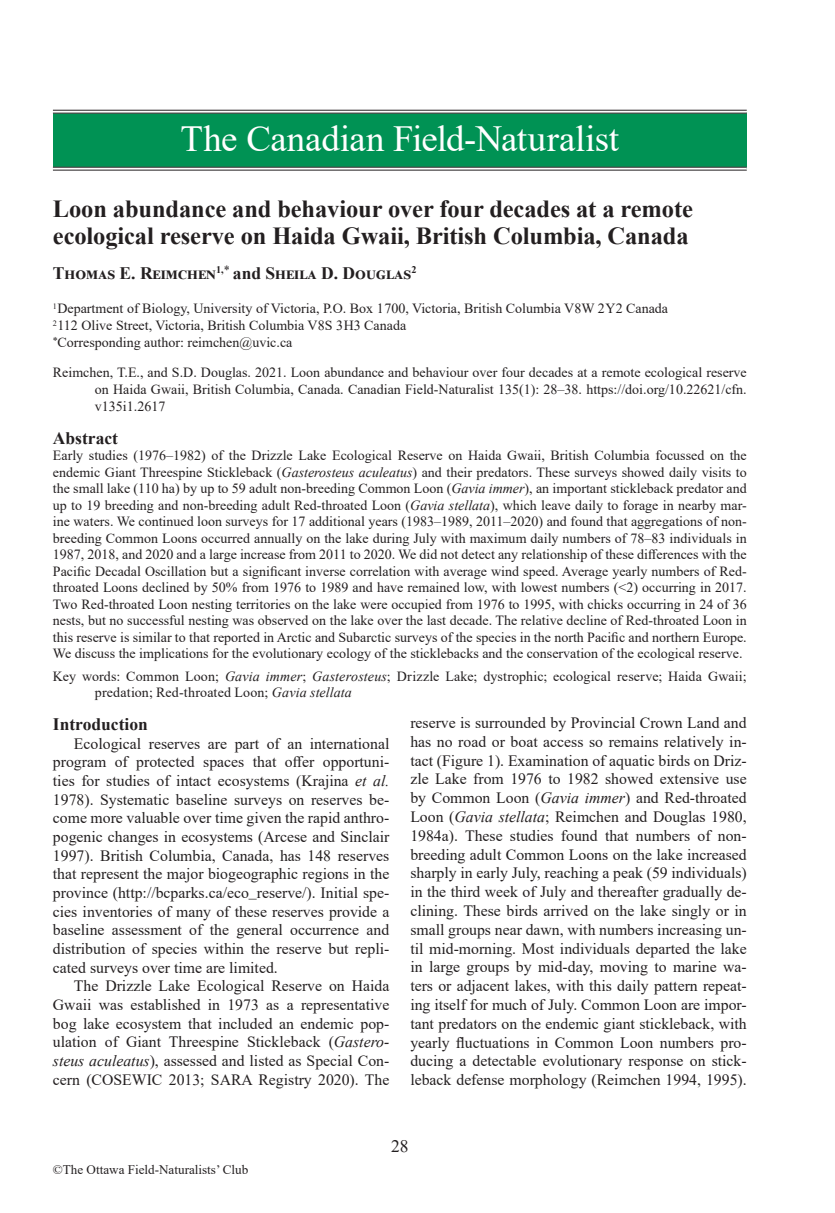
<style>
.page{position:relative;width:835px;height:1213px;background:#fff}
.page>*{position:absolute;margin:0;border:0;box-sizing:border-box;transform-origin:0 0}
.t1{font:36.75px "Times New Roman";letter-spacing:-.01em;color:#fff}
.t2{font:700 24.5px/27.5px "Times New Roman";letter-spacing:-.005em;color:#231f20}
.Authors{font:700 17.5px "Times New Roman";letter-spacing:.025em;color:#231f20}
.Section_Head{font:700 17.5px "Times New Roman";color:#231f20}
.Abstract_Head{font:700 17.5px "Times New Roman";color:#231f20}
.t3{font:17.5px "Times New Roman";color:#231f20}
.Body_Main{font:15.75px/18.7px "Times New Roman";color:#231f20;text-align:justify}
.Abstract{font:14px/16.4px "Times New Roman";color:#231f20;text-align:justify}
.Publ_Citation{font:14px/17.2px "Times New Roman";color:#231f20;text-align:justify}
.Auth_Affiliations{font:14px "Times New Roman";color:#231f20}
.Key_words{font:14px/16.4px "Times New Roman";letter-spacing:.01em;color:#231f20}
.t4{font:13.12px "Times New Roman";color:#231f20}
.s1{font-style:italic}
</style>
<div class="page">
<div style="left:53px;top:112px;width:694px;height:57px;background:#009254"></div>
<hr style="left:53px;top:110px;width:694px;height:3px;background:#fff">
<hr style="left:53px;top:110px;width:694px;height:1px;background:#231f20">
<hr style="left:53px;top:113px;width:694px;height:1px;background:#231f20">
<hr style="left:53px;top:167px;width:694px;height:3px;background:#fff">
<hr style="left:53px;top:167px;width:694px;height:1px;background:#231f20">
<hr style="left:53px;top:170px;width:694px;height:1px;background:#231f20">
<p class="t1" style="left:181px;top:113px;width:440px">The Canadian Field-Naturalist</p>
<p class="t2" style="left:53px;top:194px;width:641px">Loon abundance and behaviour over four decades at a remote ecological reserve on Haida Gwaii, British Columbia, Canada</p>
<p class="Authors" style="left:53px;top:260px;width:365px">Thomas E. Reimchen<sup>1,</sup><sup>*</sup> and Sheila D. Douglas<sup>2</sup></p>
<p class="Auth_Affiliations" style="left:53px;top:299px;width:617px"><sup>1</sup>Department of Biology, University of Victoria, P.O. Box 1700, Victoria, British Columbia V8W 2Y2 Canada</p>
<p class="Auth_Affiliations" style="left:53px;top:316px;width:355px"><sup>2</sup>112 Olive Street, Victoria, British Columbia V8S 3H3 Canada</p>
<p class="Auth_Affiliations" style="left:53px;top:333px;width:241px"><sup>*</sup>Corresponding author: reimchen@uvic.ca</p>
<p class="Publ_Citation" style="left:95px;top:363px;width:653px;text-indent:-42px">Reimchen, T.E., and S.D. Douglas. 2021. Loon abundance and behaviour over four decades at a remote ecological reserve on Haida Gwaii, British Columbia, Canada. Canadian Field-Naturalist 135(1): 28–38. https://doi.org/10.22621/cfn. v135i1.2617</p>
<p class="Abstract_Head" style="left:53px;top:425px;width:67px">Abstract</p>
<p class="Abstract" style="left:53px;top:447px;width:695px">Early studies (1976–1982) of the Drizzle Lake Ecological Reserve on Haida Gwaii, British Columbia focussed on the endemic Giant Threespine Stickleback (<span class="s1">Gasterosteus aculeatus</span>) and their predators. These surveys showed daily visits to the small lake (110 ha) by up to 59 adult non-breeding Common Loon (<span class="s1">Gavia immer</span>), an important stickleback predator and up to 19 breeding and non-breeding adult Red-throated Loon (<span class="s1">Gavia stellata</span>), which leave daily to forage in nearby mar&shy;ine waters. We continued loon surveys for 17 additional years (1983–1989, 2011–2020) and found that aggregations of non&shy;breeding Common Loons occurred annually on the lake during July with maximum daily numbers of 78–83 individuals in 1987, 2018, and 2020 and a large increase from 2011 to 2020. We did not detect any relationship of these differences with the Pacific Decadal Oscillation but a significant inverse correlation with average wind speed. Average yearly numbers of Red&shy;throated Loons declined by 50% from 1976 to 1989 and have remained low, with lowest numbers (&lt;2) occurring in 2017.<br>Two Red-throated Loon nesting territories on the lake were occupied from 1976 to 1995, with chicks occurring in 24 of 36 nests, but no successful nesting was observed on the lake over the last decade. The relative decline of Red-throated Loon in this reserve is similar to that reported in Arctic and Subarctic surveys of the species in the north Pacific and northern Europe.<br>We discuss the implications for the evolutionary ecology of the sticklebacks and the conservation of the ecological reserve.</p>
<p class="Key_words" style="left:95px;top:667px;width:653px;text-indent:-42px">Key words: Common Loon; <span class="s1">Gavia immer</span>; <span class="s1">Gasterosteus</span>; Drizzle Lake; dystrophic; ecological reserve; Haida Gwaii; predation; Red-throated Loon; <span class="s1">Gavia stellata</span></p>
<p class="Section_Head" style="left:53px;top:711px;width:96px">Introduction</p>
<p class="Body_Main" style="left:53px;top:733px;width:338px;text-indent:21px">Ecological reserves are part of an international program of protected spaces that offer opportuni&shy;ties for studies of intact ecosystems (Krajina <span class="s1">et al.<br></span>1978). Systematic baseline surveys on reserves be&shy;come more valuable over time given the rapid anthro&shy;pogenic changes in ecosystems (Arcese and Sinclair 1997). British Columbia, Canada, has 148 reserves that represent the major biogeographic regions in the province (http://bcparks.ca/eco_reserve/). Initial spe&shy;cies inventories of many of these reserves provide a baseline assessment of the general occurrence and distribution of species within the reserve but repli&shy;cated surveys over time are limited.</p>
<p class="Body_Main" style="left:53px;top:976px;width:338px;text-indent:21px">The Drizzle Lake Ecological Reserve on Haida Gwaii was established in 1973 as a representative bog lake ecosystem that included an endemic pop&shy;ulation of Giant Threespine Stickleback (<span class="s1">Gastero&shy;steus aculeatus</span>), assessed and listed as Special Con&shy;cern (COSEWIC 2013; SARA Registry 2020). The</p>
<p class="Body_Main" style="left:410px;top:713px;width:338px">reserve is surrounded by Provincial Crown Land and has no road or boat access so remains relatively in&shy;tact (Figure 1). Examination of aquatic birds on Driz&shy;zle Lake from 1976 to 1982 showed extensive use by Common Loon (<span class="s1">Gavia immer</span>) and Red-throated Loon (<span class="s1">Gavia stellata</span>; Reimchen and Douglas 1980, 1984a). These studies found that numbers of non&shy;breeding adult Common Loons on the lake increased sharply in early July, reaching a peak (59 individuals) in the third week of July and thereafter gradually de&shy;clining. These birds arrived on the lake singly or in small groups near dawn, with numbers increasing un&shy;til mid-morning. Most individuals departed the lake in large groups by mid-day, moving to marine wa&shy;ters or adjacent lakes, with this daily pattern repeat&shy;ing itself for much of July. Common Loon are impor&shy;tant predators on the endemic giant stickleback, with yearly fluctuations in Common Loon numbers pro&shy;ducing a detectable evolutionary response on stick&shy;leback defense morphology (Reimchen 1994, 1995).</p>
<p class="t4" style="left:53px;top:1161px;width:197px">©The Ottawa Field-Naturalists’ Club</p>
<p class="t3" style="left:391px;top:1133px;width:19px">28</p>
</div>
